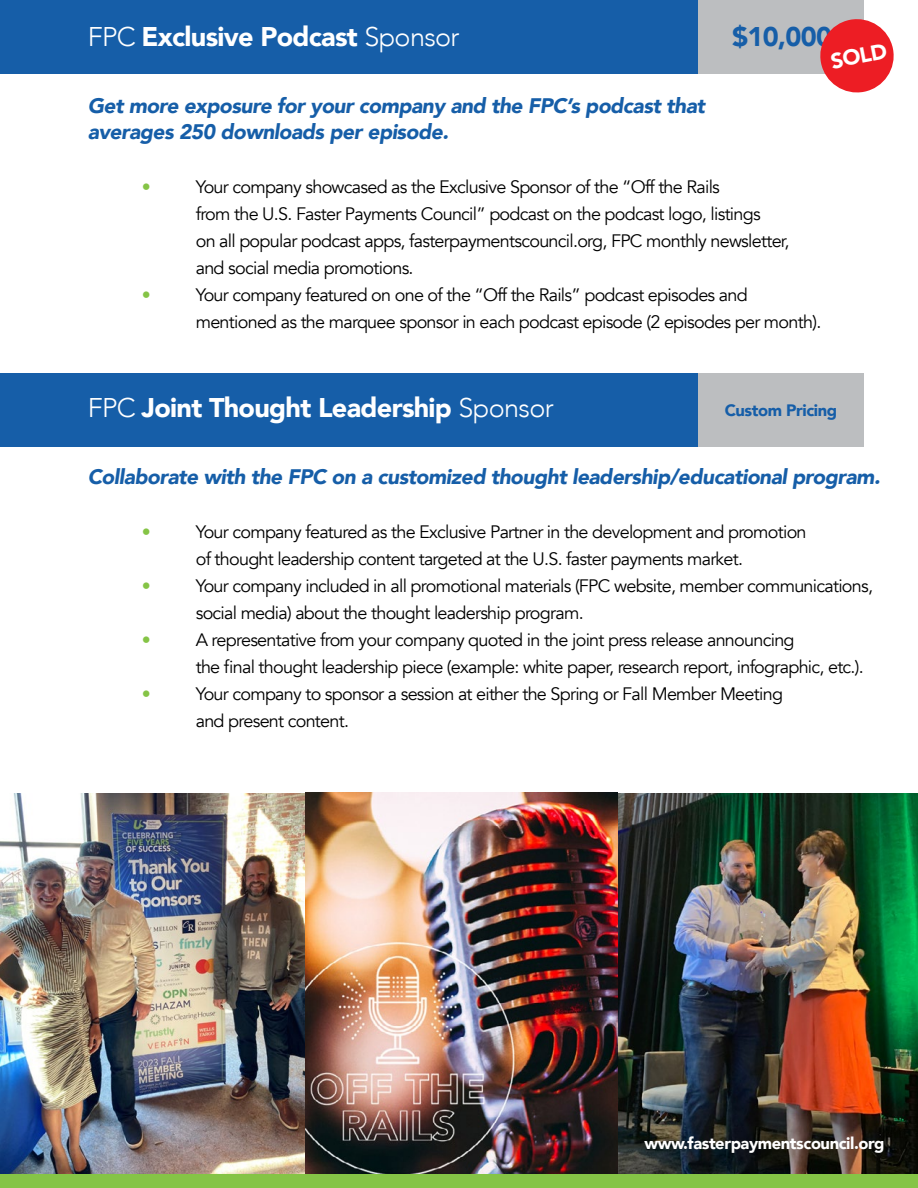
<style>
.page{position:relative;width:918px;height:1188px;background:#fff}
.page>*{position:absolute;margin:0;border:0;box-sizing:border-box;transform-origin:0 0}
.t1{font:900 27px "Avenir";letter-spacing:-.025em;color:#fff}
.t2{font:900 27px "Avenir";color:#165ea8}
.t3{font:900 21.6px "Avenir";color:#fff}
.t4{font:italic 900 21px/25.2px "Avenir";letter-spacing:-.025em;color:#165ea8}
.t5{font:18px/27px "Avenir";letter-spacing:-.04em;color:#000}
.t6{font:18px "Avenir";color:#85c446}
.t7{font:900 16.5px "Avenir";letter-spacing:-.025em;color:#fff}
.t8{font:900 16.5px "Avenir";letter-spacing:-.025em;color:#165ea8}
.s1{font-weight:300}
</style>
<div class="page">
<img style="left:617px;top:794px;width:301px;height:381px">
<img style="left:0;top:794px;width:305px;height:380px">
<img style="left:305px;top:793px;width:312px;height:382px">
<div style="left:0;top:0;width:864px;height:74px;background:#165ea8"></div>
<div style="left:0;top:373px;width:864px;height:73px;background:#165ea8"></div>
<div style="left:698px;top:0;width:166px;height:74px;background:#bcbec0"></div>
<div style="left:698px;top:373px;width:166px;height:73px;background:#bcbec0"></div>
<div style="left:0;top:1175px;width:918px;height:13px;background:#85c446"></div>
<svg style="left:820px;top:19px;width:74px;height:74px"></svg>
<h1 class="t1" style="left:88px;top:14px;width:373px"><span class="s1">FPC</span> Exclusive Podcast <span class="s1">Sponsor</span></h1>
<h1 class="t2" style="left:732px;top:14px;width:101px">$10,000</h1>
<p class="t3" style="left:827px;top:43px;width:58px;rotate:-11deg">SOLD</p>
<p class="t4" style="left:88px;top:93px;width:619px">Get more exposure for your company and the FPC’s podcast that averages 250 downloads per episode.</p>
<p class="t6" style="left:142px;top:176px;width:10px">•</p>
<p class="t5" style="left:196px;top:173px;width:595px">Your company showcased as the Exclusive Sponsor of the “Off the Rails<br>from the U.S. Faster Payments Council” podcast on the podcast logo, listings<br>on all popular podcast apps, fasterpaymentscouncil.org, FPC monthly newsletter, and social media promotions.</p>
<p class="t6" style="left:142px;top:284px;width:10px">•</p>
<p class="t5" style="left:196px;top:281px;width:627px">Your company featured on one of the “Off the Rails” podcast episodes and mentioned as the marquee sponsor in each podcast episode (2 episodes per month).</p>
<h1 class="t1" style="left:88px;top:385px;width:467px"><span class="s1">FPC</span> Joint Thought Leadership <span class="s1">Sponsor</span></h1>
<p class="t8" style="left:725px;top:396px;width:114px">Custom Pricing</p>
<p class="t4" style="left:88px;top:464px;width:794px">Collaborate with the FPC on a customized thought leadership/educational program.</p>
<p class="t6" style="left:142px;top:521px;width:10px">•</p>
<p class="t5" style="left:196px;top:519px;width:612px">Your company featured as the Exclusive Partner in the development and promotion of thought leadership content targeted at the U.S. faster payments market.</p>
<p class="t6" style="left:142px;top:575px;width:10px">•</p>
<p class="t5" style="left:196px;top:573px;width:679px">Your company included in all promotional materials (FPC website, member communications, social media) about the thought leadership program.</p>
<p class="t6" style="left:142px;top:629px;width:10px">•</p>
<p class="t5" style="left:196px;top:627px;width:670px">A representative from your company quoted in the joint press release announcing<br>the final thought leadership piece (example: white paper, research report, infographic, etc.).</p>
<p class="t6" style="left:142px;top:683px;width:10px">•</p>
<p class="t5" style="left:196px;top:681px;width:589px">Your company to sponsor a session at either the Spring or Fall Member Meeting and present content.</p>
<p class="t7" style="left:644px;top:1129px;width:242px">www.fasterpaymentscouncil.org</p>
</div>
